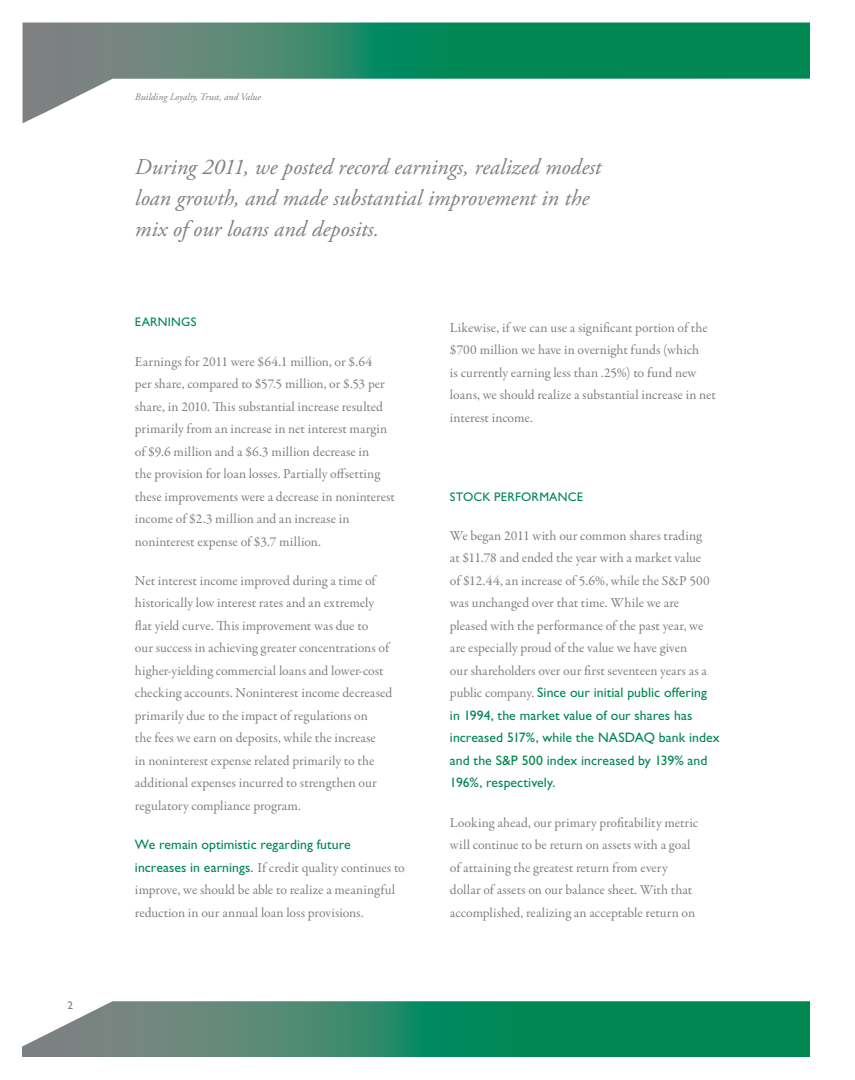
<style>
.page{position:relative;width:855px;height:1080px;background:#fff}
.page>*{position:absolute;margin:0;border:0;box-sizing:border-box;transform-origin:0 0}
.t1{font:italic 22.5px/31.2px "Adobe Garamond Pro";color:#7e8082}
.t2{font:13.75px/22.5px "Garamond Premr Pro";color:#7e8082}
.t3{font:13.75px/22.5px "Gill Sans Std";color:#008752}
.t4{font:12.5px "Gill Sans Std";letter-spacing:.015em;color:#008752}
.t5{font:11.25px "Gill Sans Std";color:#7e8082}
.t6{font:italic 10px "Adobe Garamond Pro";color:#7e8082}
.s1{font-family:"Gill Sans Std";color:#008752}
.s2{font-family:"Garamond Premr Pro";color:#7e8082}
</style>
<div class="page">
<svg style="left:22px;top:22px;width:788px;height:101px"></svg>
<svg style="left:22px;top:1001px;width:788px;height:56px;background:#358d6d"></svg>
<p class="t5" style="left:67px;top:1001px;width:7px">2</p>
<p class="t6" style="left:135px;top:92px;width:128px">Building Loyalty, Trust, and Value</p>
<h1 class="t1" style="left:135px;top:152px;width:468px">During 2011, we posted record earnings, realized modest loan growth, and made substantial improvement in the mix of our loans and deposits.</h1>
<p class="t4" style="left:135px;top:317px;width:63px">EARNINGS</p>
<p class="t2" style="left:135px;top:351px;width:262px">Earnings for 2011 were $64.1 million, or $.64<br>per share, compared to $57.5 million, or $.53 per share, in 2010. This substantial increase resulted primarily from an increase in net interest margin of $9.6 million and a $6.3 million decrease in<br>the provision for loan losses. Partially offsetting these improvements were a decrease in noninterest income of $2.3 million and an increase in noninterest expense of $3.7 million.</p>
<p class="t2" style="left:135px;top:571px;width:259px">Net interest income improved during a time of historically low interest rates and an extremely flat yield curve. This improvement was due to<br>our success in achieving greater concentrations of higher-yielding commercial loans and lower-cost checking accounts. Noninterest income decreased primarily due to the impact of regulations on<br>the fees we earn on deposits, while the increase<br>in noninterest expense related primarily to the additional expenses incurred to strengthen our regulatory compliance program.</p>
<p class="t3" style="left:135px;top:835px;width:217px">We remain optimistic regarding future</p>
<p class="t2" style="left:135px;top:857px;width:271px"><span class="s1">increases in earnings.</span> If credit quality continues to improve, we should be able to realize a meaningful reduction in our annual loan loss provisions.</p>
<p class="t2" style="left:450px;top:317px;width:268px">Likewise, if we can use a significant portion of the $700 million we have in overnight funds (which<br>is currently earning less than .25%) to fund new loans, we should realize a substantial increase in net interest income.</p>
<p class="t4" style="left:450px;top:492px;width:135px">STOCK PERFORMANCE</p>
<p class="t2" style="left:450px;top:526px;width:261px">We began 2011 with our common shares trading at $11.78 and ended the year with a market value of $12.44, an increase of 5.6%, while the S&amp;P 500 was unchanged over that time. While we are pleased with the performance of the past year, we are especially proud of the value we have given<br>our shareholders over our first seventeen years as a</p>
<p class="t3" style="left:450px;top:683px;width:271px"><span class="s2">public company.</span> Since our initial public offering in 1994, the market value of our shares has increased 517%, while the NASDAQ bank index and the S&amp;P 500 index increased by 139% and 196%, respectively.</p>
<p class="t2" style="left:450px;top:812px;width:250px">Looking ahead, our primary profitability metric will continue to be return on assets with a goal of attaining the greatest return from every dollar of assets on our balance sheet. With that accomplished, realizing an acceptable return on</p>
</div>
